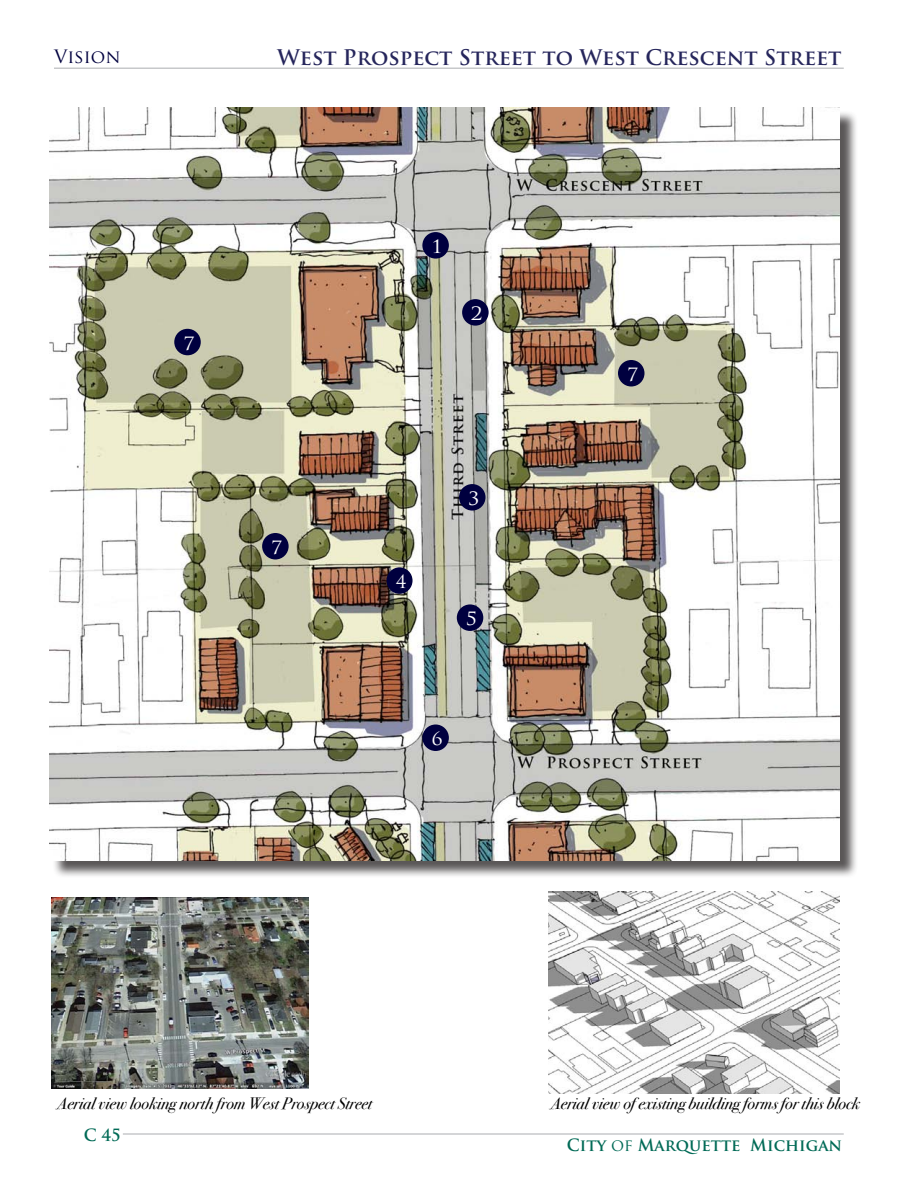
<style>
.page{position:relative;width:918px;height:1188px;background:#fff}
.page>*{position:absolute;margin:0;border:0;box-sizing:border-box;transform-origin:0 0}
.t1{font:700 21px "Trajan Pro";color:#26265c}
.t2{font:21px "Trajan Pro";color:#fff}
.t3{font:18px "Trajan Pro";color:#00003f}
.Paragraph_Style15{font:16.5px "Bodoni Svty Two ITCTT Book Ita";color:#000}
.t4{font:700 16.5px "Trajan Pro";color:#006a56}
.s1{font-weight:400}
</style>
<div class="page">
<hr style="left:54px;top:68px;width:790px;height:1px;background:#c7c8ca">
<hr style="left:123px;top:1133px;width:721px;height:2px;background:#c7c8ca">
<div style="left:52px;top:110px;width:806px;height:769px;background:#231f20;opacity:.75"></div>
<img style="left:50px;top:108px;width:789px;height:752px">
<img style="left:51px;top:897px;width:257px;height:191px">
<img style="left:548px;top:891px;width:291px;height:203px">
<div style="left:462px;top:299px;width:27px;height:27px;background:#00003f;border-radius:50%"></div>
<div style="left:459px;top:484px;width:27px;height:27px;background:#00003f;border-radius:50%"></div>
<div style="left:422px;top:232px;width:27px;height:27px;background:#00003f;border-radius:50%"></div>
<div style="left:457px;top:604px;width:26px;height:27px;background:#00003f;border-radius:50%"></div>
<div style="left:422px;top:724px;width:27px;height:27px;background:#00003f;border-radius:50%"></div>
<div style="left:262px;top:533px;width:27px;height:27px;background:#00003f;border-radius:50%"></div>
<div style="left:174px;top:329px;width:27px;height:26px;background:#00003f;border-radius:50%"></div>
<div style="left:618px;top:360px;width:27px;height:27px;background:#00003f;border-radius:50%"></div>
<div style="left:387px;top:567px;width:26px;height:27px;background:#00003f;border-radius:50%"></div>
<p class="t3" style="left:54px;top:45px;width:68px">Vision</p>
<p class="t2" style="left:183px;top:329px;width:13px">7</p>
<p class="t1" style="left:277px;top:45px;width:566px">West Prospect Street to West Crescent Street</p>
<p class="t2" style="left:271px;top:533px;width:13px">7</p>
<p class="t2" style="left:432px;top:232px;width:13px">1</p>
<p class="t2" style="left:471px;top:299px;width:13px">2</p>
<p class="t2" style="left:395px;top:567px;width:13px">4</p>
<p class="t2" style="left:468px;top:484px;width:13px">3</p>
<p class="t2" style="left:466px;top:604px;width:13px">5</p>
<p class="t2" style="left:432px;top:724px;width:13px">6</p>
<p class="t2" style="left:627px;top:360px;width:13px">7</p>
<p class="Paragraph_Style15" style="left:57px;top:1089px;width:316px">Aerial view looking north from West Prospect Street</p>
<p class="Paragraph_Style15" style="left:550px;top:1089px;width:311px">Aerial view of existing building forms for this block</p>
<p class="t4" style="left:84px;top:1124px;width:39px">C 45</p>
<p class="t4" style="left:567px;top:1135px;width:277px">City <span class="s1">of</span> Marquette Michigan</p>
</div>
